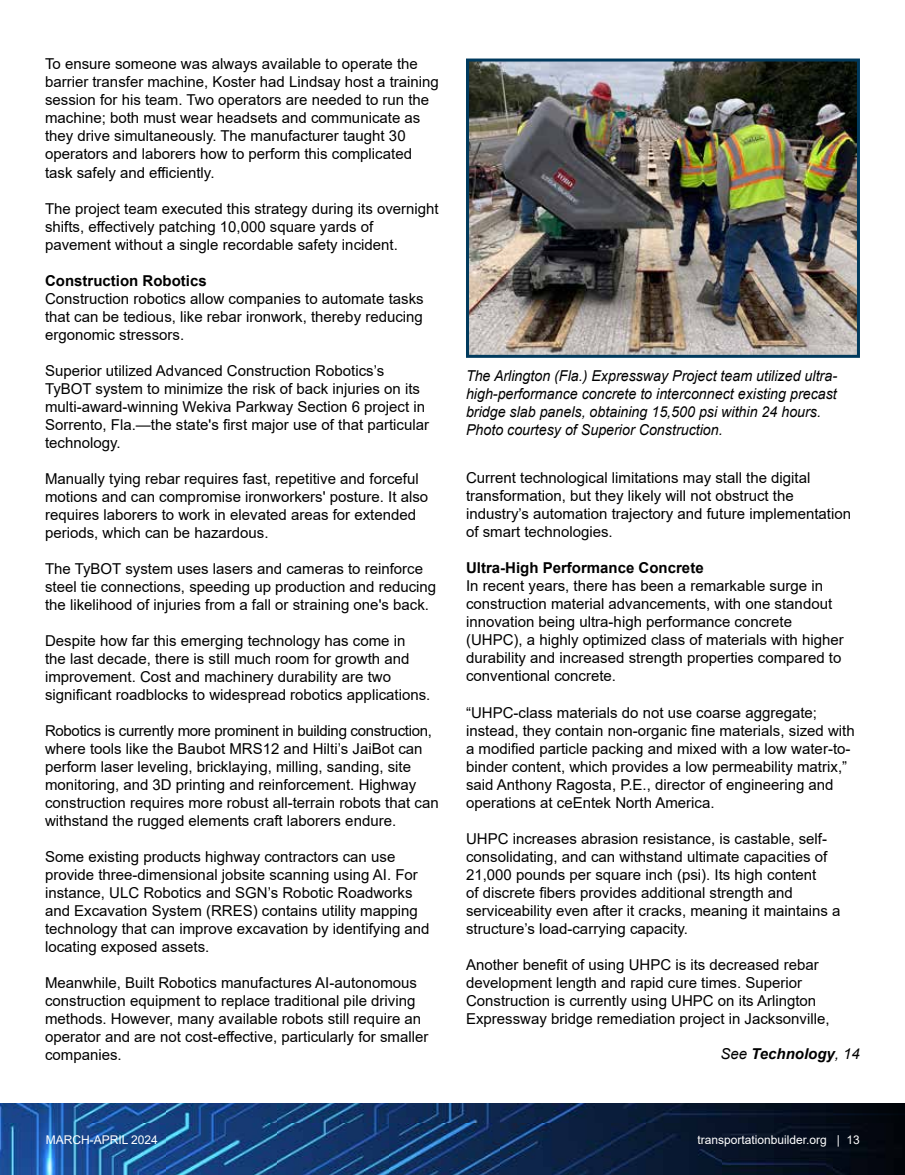
<style>
.page{position:relative;width:905px;height:1175px;background:#fff}
.page>*{position:absolute;margin:0;border:0;box-sizing:border-box;transform-origin:0 0}
.t1{font:15px/18px "Arial";color:#000}
.t2{font:italic 15px/18px "Arial";color:#000;scale:.95 1}
.t3{font:700 15px "Arial";color:#000}
.t4{font:italic 700 15px "Arial";color:#000}
.t5{font:12px "Arial";color:#fff}
.s1{font-weight:400}
</style>
<div class="page">
<img style="left:0;top:1103px;width:904px;height:71px">
<img style="left:470px;top:63px;width:386px;height:291px">
<div style="left:466px;top:59px;width:394px;height:299px;border:3px solid #003a5d"></div>
<p class="t1" style="left:45px;top:55px;width:395px">To ensure someone was always available to operate the barrier transfer machine, Koster had Lindsay host a training session for his team. Two operators are needed to run the machine; both must wear headsets and communicate as they drive simultaneously. The manufacturer taught 30 operators and laborers how to perform this complicated task safely and efficiently.</p>
<p class="t1" style="left:45px;top:199px;width:395px">The project team executed this strategy during its overnight shifts, effectively patching 10,000 square yards of pavement without a single recordable safety incident.</p>
<p class="t3" style="left:45px;top:270px;width:163px">Construction Robotics</p>
<p class="t1" style="left:45px;top:289px;width:380px;text-align:justify">Construction robotics allow companies to automate tasks that can be tedious, like rebar ironwork, thereby reducing ergonomic stressors.</p>
<p class="t1" style="left:45px;top:361px;width:385px">Superior utilized Advanced Construction Robotics’s TyBOT system to minimize the risk of back injuries on its multi-award-winning Wekiva Parkway Section 6 project in Sorrento, Fla.—the state's first major use of that particular technology.</p>
<p class="t1" style="left:45px;top:469px;width:384px">Manually tying rebar requires fast, repetitive and forceful motions and can compromise ironworkers' posture. It also requires laborers to work in elevated areas for extended periods, which can be hazardous.</p>
<p class="t1" style="left:45px;top:559px;width:393px">The TyBOT system uses lasers and cameras to reinforce steel tie connections, speeding up production and reducing the likelihood of injuries from a fall or straining one's back.</p>
<p class="t1" style="left:45px;top:631px;width:387px">Despite how far this emerging technology has come in<br>the last decade, there is still much room for growth and improvement. Cost and machinery durability are two significant roadblocks to widespread robotics applications.</p>
<p class="t1" style="left:45px;top:721px;width:395px">Robotics is currently more prominent in building construction, where tools like the Baubot MRS12 and Hilti’s JaiBot can perform laser leveling, bricklaying, milling, sanding, site monitoring, and 3D printing and reinforcement. Highway construction requires more robust all-terrain robots that can withstand the rugged elements craft laborers endure.</p>
<p class="t1" style="left:45px;top:847px;width:386px">Some existing products highway contractors can use provide three-dimensional jobsite scanning using AI. For instance, ULC Robotics and SGN’s Robotic Roadworks and Excavation System (RRES) contains utility mapping technology that can improve excavation by identifying and locating exposed assets.</p>
<p class="t1" style="left:45px;top:973px;width:385px">Meanwhile, Built Robotics manufactures AI-autonomous construction equipment to replace traditional pile driving methods. However, many available robots still require an operator and are not cost-effective, particularly for smaller companies.</p>
<p class="t2" style="left:466px;top:367px;width:392px">The Arlington (Fla.) Expressway Project team utilized ultra&shy;high-performance concrete to interconnect existing precast bridge slab panels, obtaining 15,500 psi within 24 hours.<br>Photo courtesy of Superior Construction.</p>
<p class="t1" style="left:466px;top:469px;width:386px">Current technological limitations may stall the digital transformation, but they likely will not obstruct the industry’s automation trajectory and future implementation of smart technologies.</p>
<p class="t3" style="left:466px;top:557px;width:239px">Ultra-High Performance Concrete</p>
<p class="t1" style="left:466px;top:577px;width:379px">In recent years, there has been a remarkable surge in construction material advancements, with one standout innovation being ultra-high performance concrete (UHPC), a highly optimized class of materials with higher durability and increased strength properties compared to conventional concrete.</p>
<p class="t1" style="left:466px;top:703px;width:390px">“UHPC-class materials do not use coarse aggregate; instead, they contain non-organic fine materials, sized with a modified particle packing and mixed with a low water-to&shy;binder content, which provides a low permeability matrix,” said Anthony Ragosta, P.E., director of engineering and operations at ceEntek North America.</p>
<p class="t1" style="left:466px;top:829px;width:376px">UHPC increases abrasion resistance, is castable, self&shy;consolidating, and can withstand ultimate capacities of 21,000 pounds per square inch (psi). Its high content<br>of discrete fibers provides additional strength and serviceability even after it cracks, meaning it maintains a structure’s load-carrying capacity.</p>
<p class="t1" style="left:466px;top:955px;width:365px">Another benefit of using UHPC is its decreased rebar development length and rapid cure times. Superior Construction is currently using UHPC on its Arlington Expressway bridge remediation project in Jacksonville,</p>
<p class="t4" style="left:720px;top:1043px;width:141px"><span class="s1">See</span> Technology<span class="s1">, 14</span></p>
<p class="t5" style="left:46px;top:1131px;width:114px">MARCH-APRIL 2024</p>
<p class="t5" style="left:697px;top:1131px;width:164px">transportationbuilder.org | 13</p>
</div>
